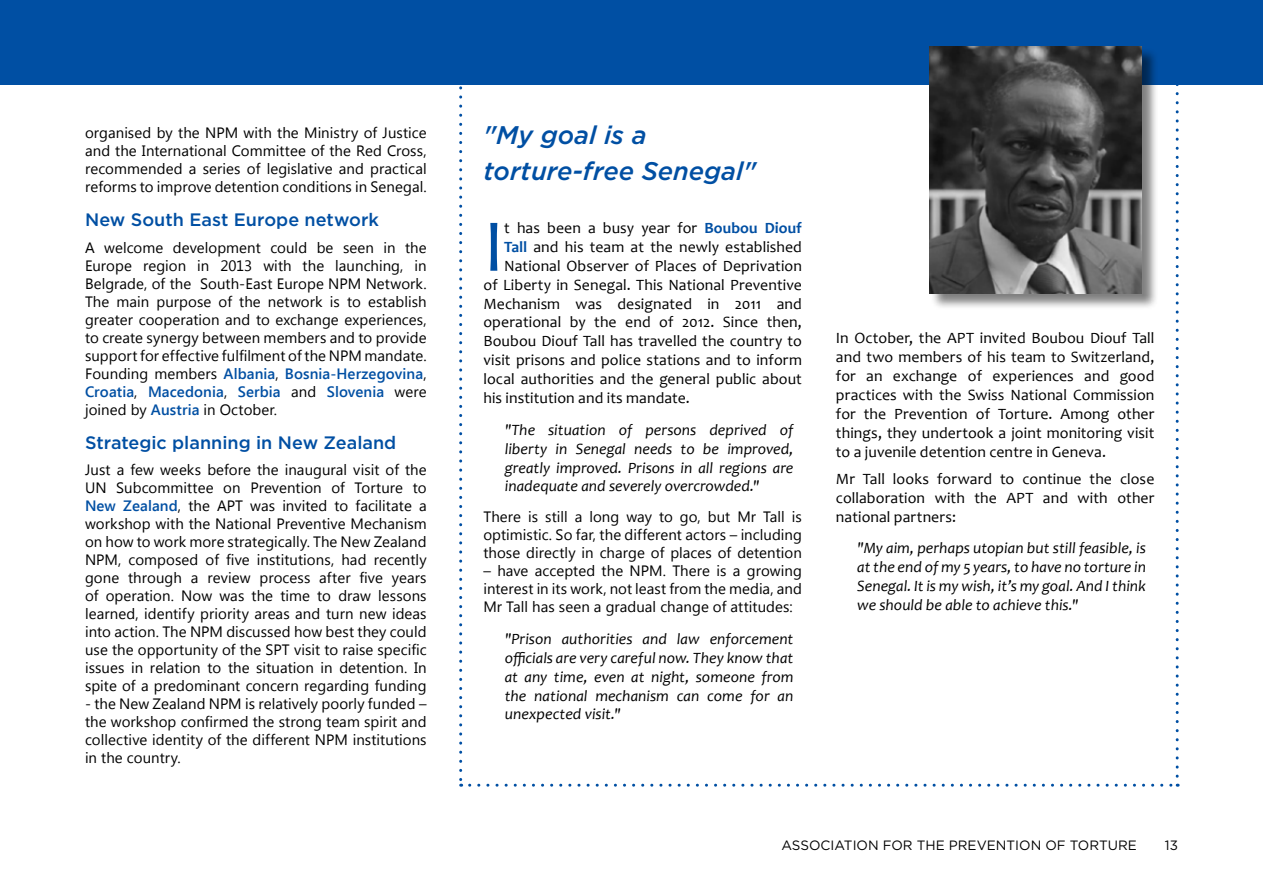
<style>
.page{position:relative;width:1263px;height:893px;background:#fff}
.page>*{position:absolute;margin:0;border:0;box-sizing:border-box;transform-origin:0 0}
.t1{font:75.15px "Candara";color:#004fa3}
.t2{font:italic 500 25.5px/36px "Gotham";color:#004fa3}
.t3{font:500 18px "Gotham";color:#004fa3}
.t4{font:15.75px/18.9px "Candara";letter-spacing:.005em;color:#000;text-align:justify}
.t5{font:italic 15.75px/18.9px "Candara";color:#000;text-align:justify}
.t6{font:15px/18px "Segoe UI";letter-spacing:.005em;color:#000;text-align:justify}
.t7{font:13.5px "Gotham";color:#000}
.s1{font-weight:600;color:#004fa3}
.s2{font-weight:700;color:#004fa3}
</style>
<div class="page">
<div style="left:0;top:0;width:1263px;height:85px;background:#004fa3"></div>
<svg style="left:459px;top:86px;width:3px;height:701px"></svg>
<svg style="left:470px;top:784px;width:708px;height:3px"></svg>
<svg style="left:1176px;top:85px;width:3px;height:691px"></svg>
<div style="left:930px;top:48px;width:229px;height:263px;background:#000;opacity:.5"></div>
<img style="left:929px;top:47px;width:213px;height:246px">
<p class="t6" style="left:85px;top:123px;width:343px">organised by the NPM with the Ministry of Justice and the International Committee of the Red Cross, recommended a series of legislative and practical reforms to improve detention conditions in Senegal.</p>
<p class="t3" style="left:85px;top:209px;width:295px">New South East Europe network</p>
<p class="t6" style="left:85px;top:238px;width:343px">A welcome development could be seen in the Europe region in 2013 with the launching, in Belgrade, of the South-East Europe NPM Network.<br>The main purpose of the network is to establish greater cooperation and to exchange experiences, to create synergy between members and to provide support for effective fulfilment of the NPM mandate.<br>Founding members <span class="s1">Albania</span>, <span class="s1">Bosnia-Herzegovina</span>, <span class="s1">Croatia</span>, <span class="s1">Macedonia</span>, <span class="s1">Serbia</span> and <span class="s1">Slovenia</span> were joined by <span class="s1">Austria</span> in October.</p>
<p class="t3" style="left:85px;top:431px;width:313px">Strategic planning in New Zealand</p>
<p class="t6" style="left:85px;top:460px;width:343px">Just a few weeks before the inaugural visit of the UN Subcommittee on Prevention of Torture to <span class="s1">New Zealand</span>, the APT was invited to facilitate a workshop with the National Preventive Mechanism on how to work more strategically. The New Zealand NPM, composed of five institutions, had recently gone through a review process after five years of operation. Now was the time to draw lessons learned, identify priority areas and turn new ideas into action. The NPM discussed how best they could use the opportunity of the SPT visit to raise specific issues in relation to the situation in detention. In spite of a predominant concern regarding funding</p>
<p class="t6" style="left:85px;top:694px;width:343px">- the New Zealand NPM is relatively poorly funded – the workshop confirmed the strong team spirit and collective identity of the different NPM institutions in the country.</p>
<h2 class="t2" style="left:483px;top:117px;width:274px">"My goal is a torture-free Senegal"</h2>
<h1 class="t1" style="left:483px;top:199px;width:22px">I</h1>
<p class="t4" style="left:504px;top:218px;width:299px">t has been a busy year for <span class="s2">Boubou Diouf</span></p>
<p class="t4" style="left:504px;top:237px;width:299px"><span class="s2">Tall</span> and his team at the newly established</p>
<p class="t4" style="left:504px;top:256px;width:299px">National Observer of Places of Deprivation</p>
<p class="t4" style="left:483px;top:275px;width:320px">of Liberty in Senegal. This National Preventive</p>
<p class="t4" style="left:483px;top:294px;width:320px">Mechanism was designated in 2011 and</p>
<p class="t4" style="left:483px;top:313px;width:320px">operational by the end of 2012. Since then,</p>
<p class="t4" style="left:483px;top:332px;width:320px">Boubou Diouf Tall has travelled the country to</p>
<p class="t4" style="left:483px;top:351px;width:320px">visit prisons and police stations and to inform</p>
<p class="t4" style="left:483px;top:369px;width:320px">local authorities and the general public about</p>
<p class="t4" style="left:483px;top:388px;width:208px">his institution and its mandate.</p>
<p class="t5" style="left:505px;top:420px;width:290px">"The situation of persons deprived of liberty in Senegal needs to be improved, greatly improved. Prisons in all regions are inadequate and severely overcrowded."</p>
<p class="t6" style="left:483px;top:507px;width:320px">There is still a long way to go, but Mr Tall is optimistic. So far, the different actors – including those directly in charge of places of detention</p>
<p class="t6" style="left:483px;top:561px;width:320px">– have accepted the NPM. There is a growing interest in its work, not least from the media, and Mr Tall has seen a gradual change of attitudes:</p>
<p class="t5" style="left:505px;top:629px;width:290px">"Prison authorities and law enforcement officials are very careful now. They know that at any time, even at night, someone from the national mechanism can come for an unexpected visit."</p>
<p class="t4" style="left:836px;top:328px;width:320px">In October, the APT invited Boubou Diouf Tall and two members of his team to Switzerland, for an exchange of experiences and good practices with the Swiss National Commission for the Prevention of Torture. Among other things, they undertook a joint monitoring visit to a juvenile detention centre in Geneva.</p>
<p class="t4" style="left:836px;top:469px;width:320px">Mr Tall looks forward to continue the close collaboration with the APT and with other national partners:</p>
<p class="t5" style="left:857px;top:539px;width:290px">"My aim, perhaps utopian but still feasible, is at the end of my 5 years, to have no torture in Senegal. It is my wish, it’s my goal. And I think we should be able to achieve this."</p>
<p class="t7" style="left:781px;top:837px;width:357px">ASSOCIATION FOR THE PREVENTION OF TORTURE</p>
<p class="t7" style="left:1165px;top:837px;width:15px">13</p>
</div>
